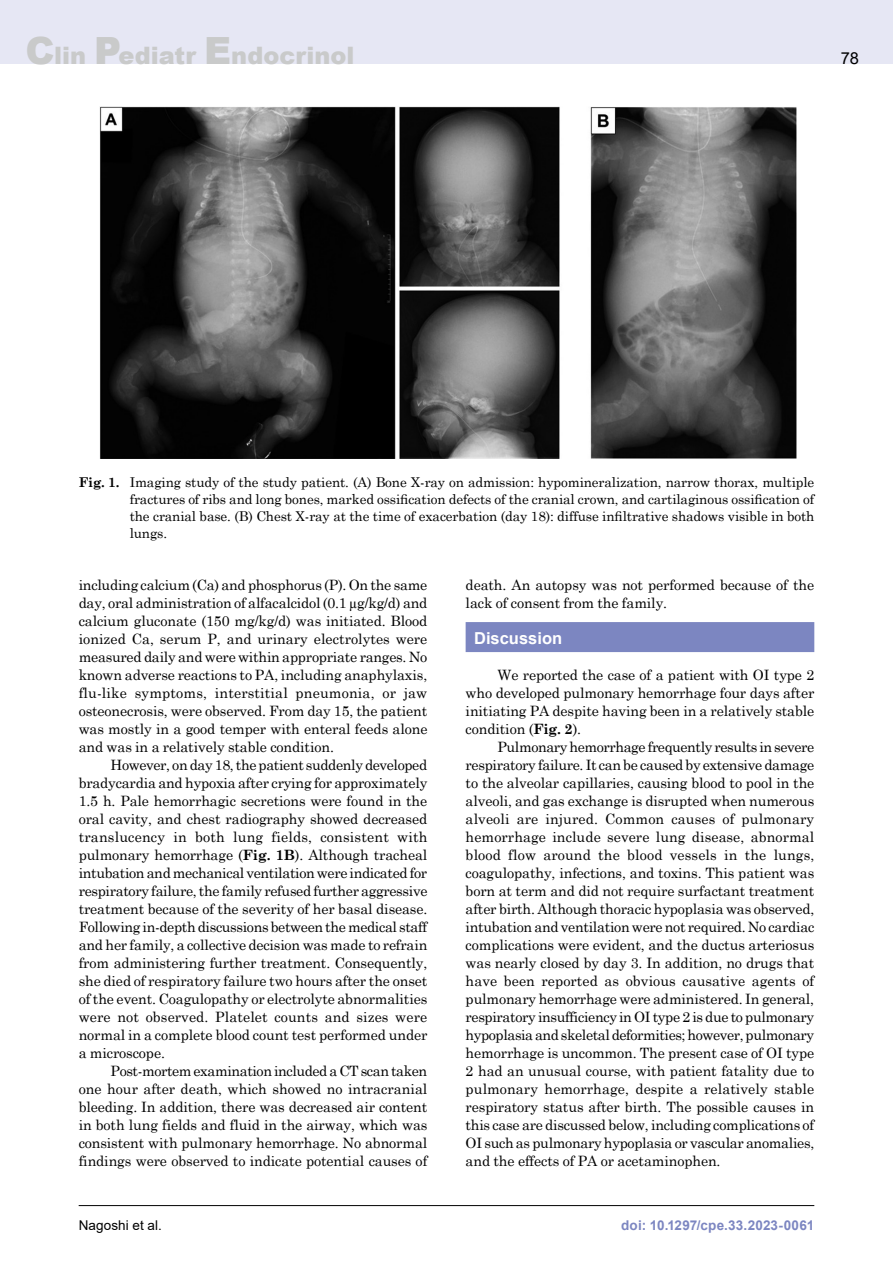
<style>
.page{position:relative;width:893px;height:1263px;background:#fff}
.page>*{position:absolute;margin:0;border:0;box-sizing:border-box;transform-origin:0 0}
.t1{font:900 24px "Arial";color:#c9caca}
.t2{font:700 16.5px "Arial";color:#fff}
.t3{font:16.5px "Arial";color:#000}
.t4{font:14.25px/18px "Century Schoolbook";letter-spacing:-.01em;color:#000;text-align:justify}
.t5{font:13.5px/17.2px "Century Schoolbook";letter-spacing:-.01em;color:#000;text-align:justify}
.t6{font:700 13.5px "Arial";letter-spacing:.015em;color:#7c86c1}
.t7{font:13.5px "Arial";letter-spacing:.005em;color:#000}
.s1{font-size:37.5px}
.s2{font-weight:700}
</style>
<div class="page">
<div style="left:0;top:0;width:893px;height:64px;background:#e6e7f4"></div>
<hr style="left:79px;top:1205px;width:735px;height:1px;background:#000">
<div style="left:466px;top:622px;width:348px;height:30px;background:#7c86c1"></div>
<img style="left:99px;top:106px;width:698px;height:352px">
<h1 class="t1" style="left:26px;top:38px;width:330px"><span class="s1">C</span>lin <span class="s1">P</span>ediatr <span class="s1">E</span>ndocrinol</h1>
<p class="t3" style="left:841px;top:47px;width:20px">78</p>
<p class="t5" style="left:130px;top:472px;width:686px;text-indent:-51px"><span class="s2">Fig. 1.</span> Imaging study of the study patient. (A) Bone X-ray on admission: hypomineralization, narrow thorax, multiple fractures of ribs and long bones, marked ossification defects of the cranial crown, and cartilaginous ossification of the cranial base. (B) Chest X-ray at the time of exacerbation (day 18): diffuse infiltrative shadows visible in both lungs.</p>
<p class="t4" style="left:79px;top:574px;width:350px">including calcium (Ca) and phosphorus (P). On the same day, oral administration of alfacalcidol (0.1 µg/kg/d) and calcium gluconate (150 mg/kg/d) was initiated. Blood ionized Ca, serum P, and urinary electrolytes were measured daily and were within appropriate ranges. No known adverse reactions to PA, including anaphylaxis, flu-like symptoms, interstitial pneumonia, or jaw osteonecrosis, were observed. From day 15, the patient was mostly in a good temper with enteral feeds alone and was in a relatively stable condition.</p>
<p class="t4" style="left:79px;top:754px;width:350px;text-indent:32px">However, on day 18, the patient suddenly developed bradycardia and hypoxia after crying for approximately 1.5 h. Pale hemorrhagic secretions were found in the oral cavity, and chest radiography showed decreased translucency in both lung fields, consistent with pulmonary hemorrhage (<span class="s2">Fig. 1B</span>). Although tracheal intubation and mechanical ventilation were indicated for respiratory failure, the family refused further aggressive treatment because of the severity of her basal disease.<br>Following in-depth discussions between the medical staff and her family, a collective decision was made to refrain from administering further treatment. Consequently, she died of respiratory failure two hours after the onset of the event. Coagulopathy or electrolyte abnormalities were not observed. Platelet counts and sizes were normal in a complete blood count test performed under a microscope.</p>
<p class="t4" style="left:79px;top:1060px;width:350px;text-indent:32px">Post-mortem examination included a CT scan taken one hour after death, which showed no intracranial bleeding. In addition, there was decreased air content in both lung fields and fluid in the airway, which was consistent with pulmonary hemorrhage. No abnormal findings were observed to indicate potential causes of</p>
<p class="t7" style="left:79px;top:1216px;width:85px">Nagoshi et al.</p>
<p class="t4" style="left:466px;top:574px;width:350px">death. An autopsy was not performed because of the lack of consent from the family.</p>
<p class="t2" style="left:474px;top:626px;width:90px">Discussion</p>
<p class="t4" style="left:466px;top:664px;width:350px;text-indent:32px">We reported the case of a patient with OI type 2 who developed pulmonary hemorrhage four days after initiating PA despite having been in a relatively stable condition (<span class="s2">Fig. 2</span>).</p>
<p class="t4" style="left:466px;top:736px;width:350px;text-indent:32px">Pulmonary hemorrhage frequently results in severe respiratory failure. It can be caused by extensive damage to the alveolar capillaries, causing blood to pool in the alveoli, and gas exchange is disrupted when numerous alveoli are injured. Common causes of pulmonary hemorrhage include severe lung disease, abnormal blood flow around the blood vessels in the lungs, coagulopathy, infections, and toxins. This patient was born at term and did not require surfactant treatment after birth. Although thoracic hypoplasia was observed, intubation and ventilation were not required. No cardiac complications were evident, and the ductus arteriosus was nearly closed by day 3. In addition, no drugs that have been reported as obvious causative agents of pulmonary hemorrhage were administered. In general, respiratory insufficiency in OI type 2 is due to pulmonary hypoplasia and skeletal deformities; however, pulmonary hemorrhage is uncommon. The present case of OI type 2 had an unusual course, with patient fatality due to pulmonary hemorrhage, despite a relatively stable respiratory status after birth. The possible causes in this case are discussed below, including complications of OI such as pulmonary hypoplasia or vascular anomalies, and the effects of PA or acetaminophen.</p>
<p class="t6" style="left:621px;top:1216px;width:195px">doi: 10.1297/cpe.33.2023-0061</p>
</div>
